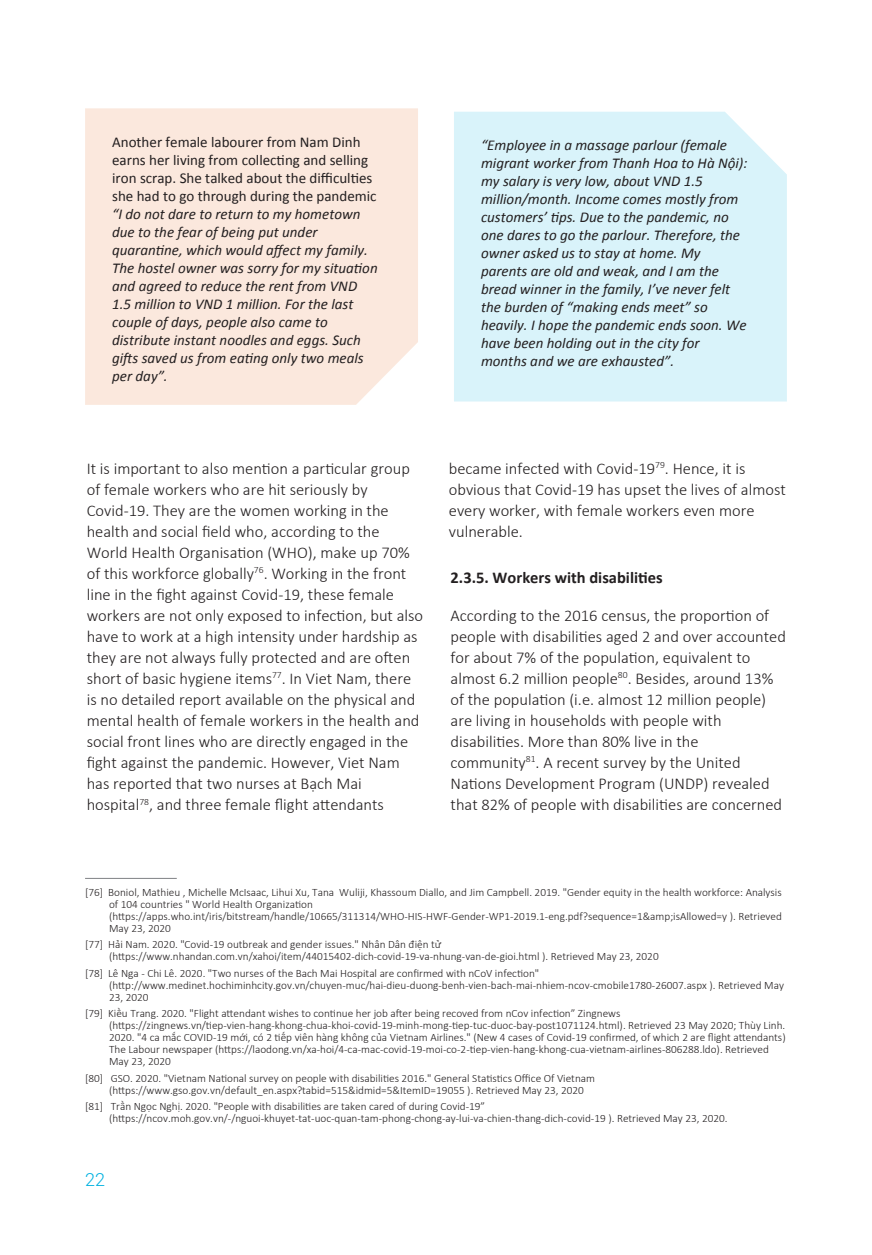
<style>
.page{position:relative;width:872px;height:1255px;background:#fff}
.page>*{position:absolute;margin:0;border:0;box-sizing:border-box;transform-origin:0 0}
.t1{font:300 18px "Roboto";color:#00b1e0}
.t2{font:300 16.5px/21px "Calibri";color:#231f20}
.t3{font:700 16.5px "Calibri";color:#231f20}
.t4{font:italic 15px/18px "Calibri";color:#231f20}
.t5{font:15px/18px "Calibri";color:#231f20}
.t6{font:300 11.25px/12px "Calibri";color:#231f20}
</style>
<div class="page">
<div style="left:454px;top:112px;width:333px;height:289px;background:#d9f3fa"></div>
<div style="left:85px;top:108px;width:333px;height:297px;background:#fbe8dd"></div>
<hr style="left:85px;top:878px;width:92px;height:1px;background:#808285">
<h3 class="t5" style="left:112px;top:133px;width:266px">Another female labourer from Nam Dinh earns her living from collecting and selling iron scrap. She talked about the difficulties she had to go through during the pandemic</h3>
<p class="t4" style="left:112px;top:204px;width:267px">“I do not dare to return to my hometown due to the fear of being put under quarantine, which would affect my family.<br>The hostel owner was sorry for my situation and agreed to reduce the rent from VND 1.5 million to VND 1 million. For the last couple of days, people also came to distribute instant noodles and eggs. Such gifts saved us from eating only two meals per day”.</p>
<p class="t4" style="left:481px;top:135px;width:268px">“Employee in a massage parlour (female migrant worker from Thanh Hoa to Hà Nội): my salary is very low, about VND 1.5 million/month. Income comes mostly from customers’ tips. Due to the pandemic, no one dares to go the parlour. Therefore, the owner asked us to stay at home. My parents are old and weak, and I am the bread winner in the family, I’ve never felt the burden of “making ends meet” so heavily. I hope the pandemic ends soon. We have been holding out in the city for months and we are exhausted”.</p>
<p class="t2" style="left:87px;top:457px;width:338px">It is important to also mention a particular group of female workers who are hit seriously by Covid-19. They are the women working in the health and social field who, according to the World Health Organisation (WHO), make up 70% of this workforce globally<sup>76</sup>. Working in the front line in the fight against Covid-19, these female workers are not only exposed to infection, but also have to work at a high intensity under hardship as they are not always fully protected and are often short of basic hygiene items<sup>77</sup>. In Viet Nam, there is no detailed report available on the physical and mental health of female workers in the health and social front lines who are directly engaged in the fight against the pandemic. However, Viet Nam has reported that two nurses at Bạch Mai hospital<sup>78</sup>, and three female flight attendants</p>
<h2 class="t2" style="left:449px;top:457px;width:338px">became infected with Covid-19<sup>79</sup>. Hence, it is obvious that Covid-19 has upset the lives of almost every worker, with female workers even more vulnerable.</h2>
<h2 class="t3" style="left:450px;top:567px;width:214px">2.3.5. Workers with disabilities</h2>
<p class="t2" style="left:450px;top:604px;width:337px">According to the 2016 census, the proportion of people with disabilities aged 2 and over accounted for about 7% of the population, equivalent to almost 6.2 million people<sup>80</sup>. Besides, around 13% of the population (i.e. almost 12 million people) are living in households with people with disabilities. More than 80% live in the community<sup>81</sup>. A recent survey by the United Nations Development Program (UNDP) revealed that 82% of people with disabilities are concerned</p>
<p class="t6" style="left:109px;top:885px;width:674px;text-indent:-24px">[76] Boniol, Mathieu , Michelle McIsaac, Lihui Xu, Tana Wuliji, Khassoum Diallo, and Jim Campbell. 2019. "Gender equity in the health workforce: Analysis of 104 countries " World Health Organization (https://apps.who.int/iris/bitstream/handle/10665/311314/WHO-HIS-HWF-Gender-WP1-2019.1-eng.pdf?sequence=1&amp;amp;isAllowed=y ). Retrieved May 23, 2020</p>
<p class="t6" style="left:109px;top:938px;width:551px;text-indent:-24px">[77] Hải Nam. 2020. "Covid-19 outbreak and gender issues." Nhân Dân điện tử (https://www.nhandan.com.vn/xahoi/item/44015402-dich-covid-19-va-nhung-van-de-gioi.html ). Retrieved May 23, 2020</p>
<p class="t6" style="left:109px;top:966px;width:676px;text-indent:-24px">[78] Lê Nga - Chi Lê. 2020. "Two nurses of the Bach Mai Hospital are confirmed with nCoV infection" (http://www.medinet.hochiminhcity.gov.vn/chuyen-muc/hai-dieu-duong-benh-vien-bach-mai-nhiem-ncov-cmobile1780-26007.aspx ). Retrieved May<br>23, 2020</p>
<p class="t6" style="left:109px;top:1007px;width:678px;text-indent:-24px">[79] Kiều Trang. 2020. "Flight attendant wishes to continue her job after being recoved from nCov infection” Zingnews (https://zingnews.vn/tiep-vien-hang-khong-chua-khoi-covid-19-minh-mong-tiep-tuc-duoc-bay-post1071124.html). Retrieved 23 May 2020; Thùy Linh.<br>2020. "4 ca mắc COVID-19 mới, có 2 tiếp viên hàng không của Vietnam Airlines." (New 4 cases of Covid-19 confirmed, of which 2 are flight attendants)<br>The Labour newspaper (https://laodong.vn/xa-hoi/4-ca-mac-covid-19-moi-co-2-tiep-vien-hang-khong-cua-vietnam-airlines-806288.ldo). Retrieved May 23, 2020</p>
<p class="t6" style="left:109px;top:1071px;width:487px;text-indent:-24px">[80] GSO. 2020. "Vietnam National survey on people with disabilities 2016." General Statistics Office Of Vietnam (https://www.gso.gov.vn/default_en.aspx?tabid=515&amp;idmid=5&amp;ItemID=19055 ). Retrieved May 23, 2020</p>
<p class="t6" style="left:109px;top:1100px;width:620px;text-indent:-24px">[81] Trần Ngọc Nghị. 2020. "People with disabilities are taken cared of during Covid-19” (https://ncov.moh.gov.vn/-/nguoi-khuyet-tat-uoc-quan-tam-phong-chong-ay-lui-va-chien-thang-dich-covid-19 ). Retrieved May 23, 2020.</p>
<h1 class="t1" style="left:85px;top:1166px;width:21px">22</h1>
</div>
